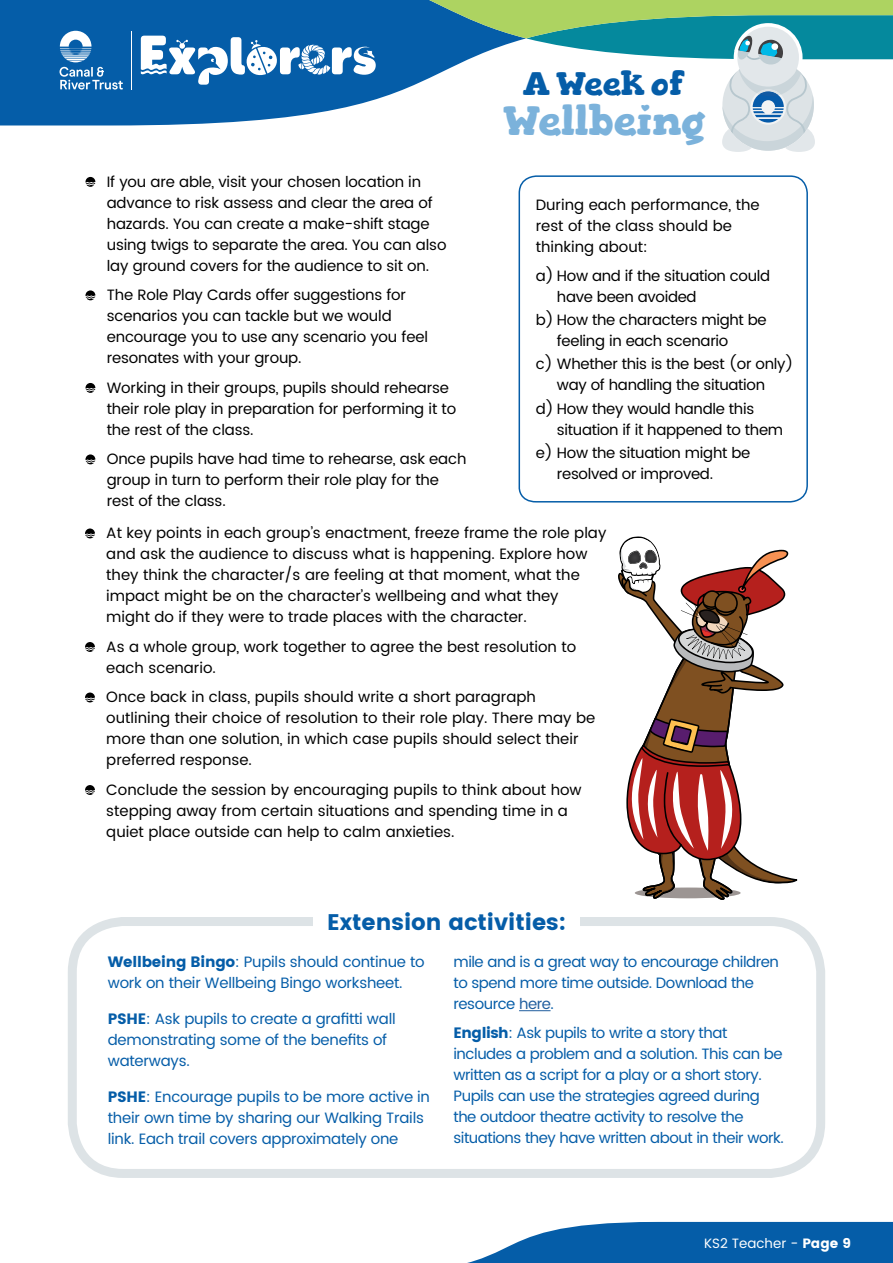
<style>
.page{position:relative;width:893px;height:1263px;background:#fff}
.page>*{position:absolute;margin:0;border:0;box-sizing:border-box;transform-origin:0 0}
.t1{font:700 40.95px "Gorditas";color:#7bb2db}
.t2{font:700 32.55px "Gorditas";color:#055da8}
.t3{font:22.5px "Poppins";color:#055da8}
.t4{font:15px/21px "Poppins";letter-spacing:-.01em;color:#000}
.t5{font:15px/21px "Poppins";letter-spacing:-.03em;color:#055da8}
.t6{font:13.5px "Poppins";color:#fff}
.s1{color:#215e9e}
.s2{font-style:inherit}
</style>
<div class="page">
<svg style="left:467px;top:1222px;width:426px;height:41px;background:#2672b3"></svg>
<div style="left:68px;top:917px;width:757px;height:261px;border:9px solid #dde3e6;border-radius:51px"></div>
<div style="left:313px;top:905px;width:267px;height:25px;background:#fff"></div>
<hr style="left:519px;top:1010px;width:32px;height:1px;background:#215e9e">
<svg style="left:0;top:0;width:893px;height:152px"></svg>
<svg style="left:85px;top:177px;width:10px;height:10px"></svg>
<svg style="left:85px;top:290px;width:10px;height:10px"></svg>
<svg style="left:85px;top:383px;width:10px;height:10px"></svg>
<svg style="left:85px;top:454px;width:10px;height:10px"></svg>
<svg style="left:85px;top:528px;width:10px;height:10px"></svg>
<svg style="left:85px;top:642px;width:10px;height:10px"></svg>
<svg style="left:85px;top:692px;width:10px;height:10px"></svg>
<svg style="left:85px;top:785px;width:10px;height:10px"></svg>
<svg style="left:618px;top:536px;width:180px;height:364px"></svg>
<svg style="left:518px;top:175px;width:290px;height:328px"></svg>
<h2 class="t2" style="left:523px;top:64px;width:161px">A Week of</h2>
<h1 class="t1" style="left:503px;top:96px;width:203px">Wellbeing</h1>
<p class="t4" style="left:107px;top:172px;width:341px">If you are able, visit your chosen location in advance to risk assess and clear the area of hazards. You can create a make-shift stage using twigs to separate the area. You can also lay ground covers for the audience to sit on.</p>
<p class="t4" style="left:107px;top:285px;width:323px">The Role Play Cards offer suggestions for scenarios you can tackle but we would encourage you to use any scenario you feel resonates with your group.</p>
<p class="t4" style="left:107px;top:378px;width:351px">Working in their groups, pupils should rehearse their role play in preparation for performing it to the rest of the class.</p>
<p class="t4" style="left:107px;top:449px;width:361px">Once pupils have had time to rehearse, ask each group in turn to perform their role play for the rest of the class.</p>
<p class="t4" style="left:106px;top:523px;width:502px">At key points in each group’s enactment, freeze frame the role play and ask the audience to discuss what is happening. Explore how they think the character/s are feeling at that moment, what the impact might be on the character’s wellbeing and what they<br>might do if they were to trade places with the character.</p>
<p class="t4" style="left:106px;top:637px;width:472px">As a whole group, work together to agree the best resolution to each scenario.</p>
<p class="t4" style="left:106px;top:687px;width:491px">Once back in class, pupils should write a short paragraph outlining their choice of resolution to their role play. There may be more than one solution, in which case pupils should select their preferred response.</p>
<p class="t4" style="left:106px;top:780px;width:477px">Conclude the session by encouraging pupils to think about how stepping away from certain situations and spending time in a quiet place outside can help to calm anxieties.</p>
<p class="t4" style="left:536px;top:194px;width:225px">During each performance, the rest of the class should be thinking about:</p>
<p class="t4" style="left:557px;top:266px;width:215px;text-indent:-21px">a) How and if the situation could have been avoided</p>
<p class="t4" style="left:557px;top:310px;width:211px;text-indent:-21px">b) How the characters might be feeling in each scenario</p>
<p class="t4" style="left:536px;top:354px;width:259px;text-align:center">c) Whether this is the best (or only) way of handling the situation</p>
<p class="t4" style="left:557px;top:398px;width:228px;text-indent:-21px">d) How they would handle this situation if it happened to them</p>
<p class="t4" style="left:557px;top:442px;width:195px;text-indent:-21px">e) How the situation might be resolved or improved.</p>
<h3 class="t3" style="left:327px;top:909px;width:240px">Extension activities:</h3>
<p class="t5" style="left:453px;top:951px;width:327px">mile and is a great way to encourage children to spend more time outside. Download the resource <span class="s1">here</span>.</p>
<p class="t5" style="left:453px;top:1023px;width:332px"><span class="s2">English</span>: Ask pupils to write a story that includes a problem and a solution. This can be written as a script for a play or a short story.<br>Pupils can use the strategies agreed during the outdoor theatre activity to resolve the situations they have written about in their work.</p>
<p class="t5" style="left:108px;top:951px;width:318px"><span class="s2">Wellbeing Bingo</span>: Pupils should continue to work on their Wellbeing Bingo worksheet.</p>
<p class="t5" style="left:108px;top:1008px;width:289px"><span class="s2">PSHE</span>: Ask pupils to create a grafitti wall demonstrating some of the benefits of waterways.</p>
<p class="t5" style="left:108px;top:1086px;width:324px"><span class="s2">PSHE</span>: Encourage pupils to be more active in their own time by sharing our Walking Trails link. Each trail covers approximately one</p>
<p class="t6" style="left:704px;top:1234px;width:148px">KS2 Teacher - <span class="s2">Page 9</span></p>
</div>
